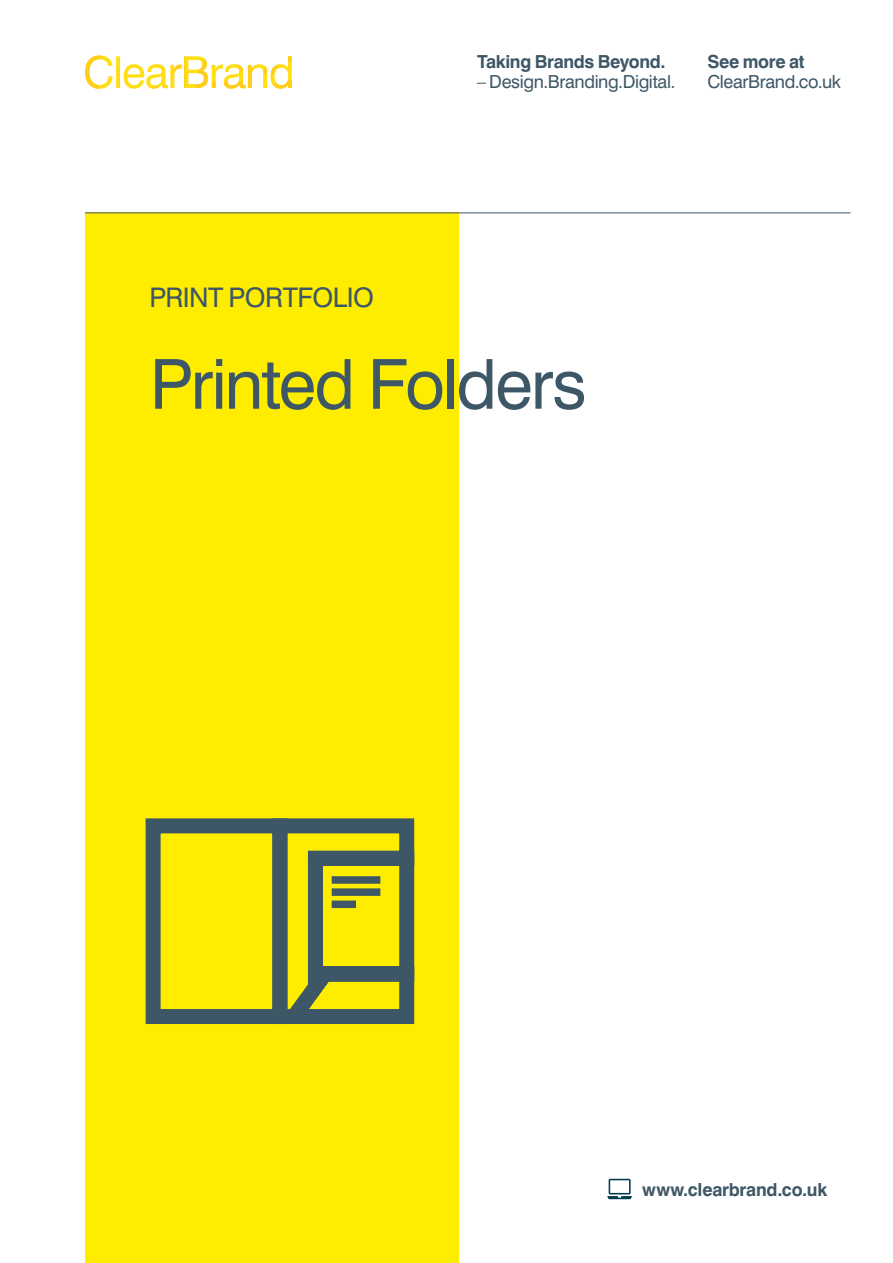
<style>
.page{position:relative;width:893px;height:1263px;background:#fff}
.page>*{position:absolute;margin:0;border:0;box-sizing:border-box;transform-origin:0 0}
.t1{font:69px "Swiss 721 BT";letter-spacing:-.03em;color:#3e5767}
.t2{font:27px "Swiss 721 BT";letter-spacing:-.02em;color:#3e5767}
.t3{font:700 18px "Swiss 721 BT";letter-spacing:-.02em;color:#3e5767}
.t4{font:18px "Swiss 721 BT";letter-spacing:-.02em;color:#3e5767}
</style>
<div class="page">
<div style="left:85px;top:213px;width:374px;height:1050px;background:#ffed00"></div>
<svg style="left:607px;top:1179px;width:25px;height:20px"></svg>
<svg style="left:287px;top:818px;width:128px;height:206px"></svg>
<div style="left:332px;top:876px;width:48px;height:8px;background:#3e5767"></div>
<div style="left:332px;top:888px;width:48px;height:8px;background:#3e5767"></div>
<div style="left:332px;top:900px;width:24px;height:8px;background:#3e5767"></div>
<div style="left:146px;top:818px;width:141px;height:206px;border:15px solid #3e5767"></div>
<hr style="left:85px;top:213px;width:765px;height:1px;background:#3e5767">
<svg style="left:85px;top:55px;width:207px;height:34px"></svg>
<p class="t3" style="left:477px;top:51px;width:190px">Taking Brands Beyond.</p>
<p class="t4" style="left:477px;top:70px;width:200px">– Design.Branding.Digital.</p>
<p class="t3" style="left:707px;top:51px;width:99px">See more at</p>
<p class="t4" style="left:707px;top:70px;width:135px">ClearBrand.co.uk</p>
<h2 class="t2" style="left:149px;top:281px;width:226px">PRINT PORTFOLIO</h2>
<h1 class="t1" style="left:150px;top:342px;width:438px">Printed Folders</h1>
<p class="t3" style="left:642px;top:1178px;width:186px">www.clearbrand.co.uk</p>
</div>
